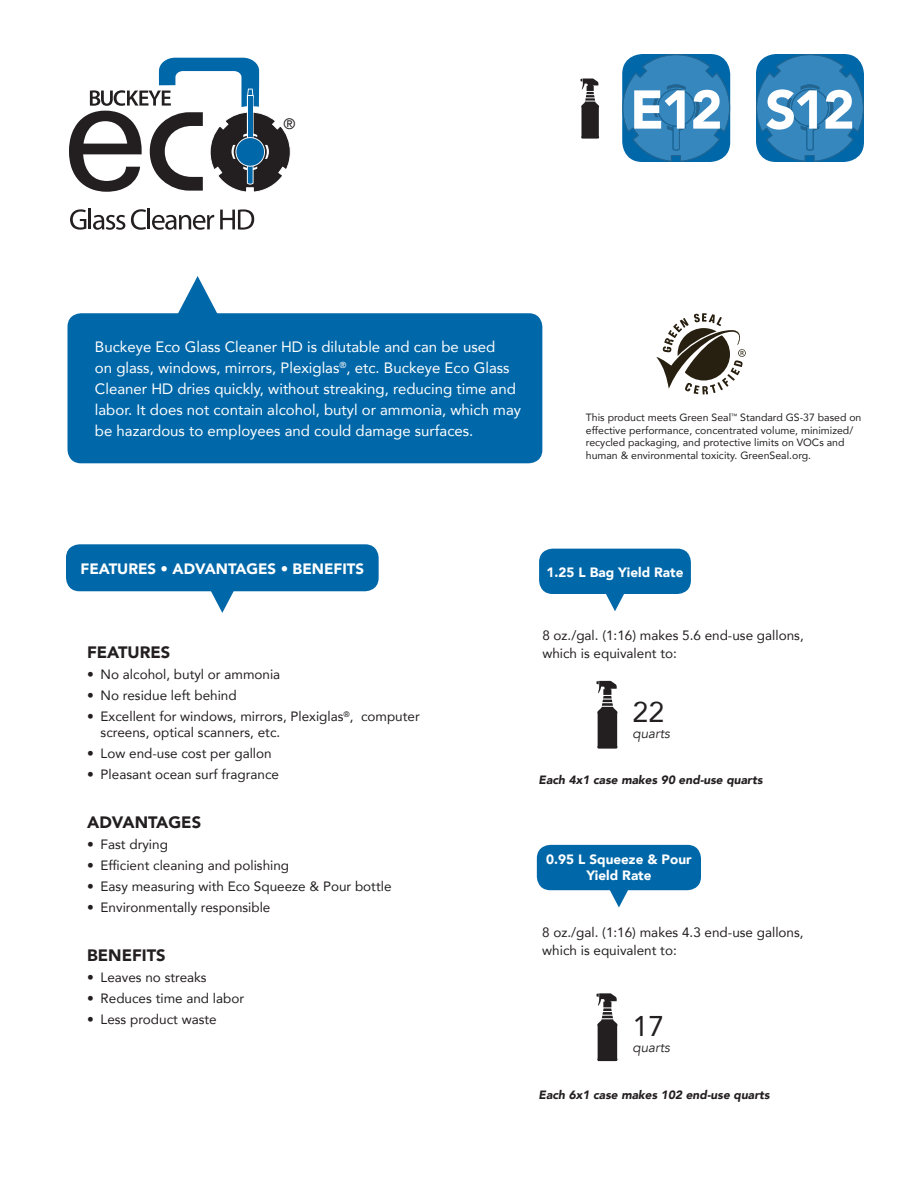
<style>
.page{position:relative;width:918px;height:1188px;background:#fff}
.page>*{position:absolute;margin:0;border:0;box-sizing:border-box;transform-origin:0 0}
.t1{font:900 54px "Avenir";letter-spacing:-.05em;color:#fff}
.t2{font:28.5px "Avenir";color:#231f20}
.t3{font:900 16.5px "Avenir";color:#231f20}
.t4{font:15px/21px "Avenir";color:#fff}
.t5{font:900 15px "Avenir";color:#fff}
.t6{font:15px "Avenir";color:#231f20}
.t7{font:13.5px/18px "Avenir";color:#231f20}
.t8{font:900 13.5px "Avenir";color:#fff}
.t9{font:italic 13.5px "Avenir";color:#231f20}
.t10{font:italic 900 12px "Avenir";color:#231f20}
.t11{font:10.5px/12.6px "Avenir";color:#231f20}
</style>
<div class="page">
<div style="left:66px;top:544px;width:313px;height:47px;background:#0068a9;border-radius:14px"></div>
<svg style="left:69px;top:58px;width:222px;height:134px"></svg>
<div style="left:247px;top:95px;width:7px;height:45px;border:2px solid #fff"></div>
<div style="left:248px;top:96px;width:5px;height:43px;background:#0068a9"></div>
<div style="left:235px;top:137px;width:30px;height:30px;border:2px solid #fff;border-radius:50%"></div>
<div style="left:236px;top:138px;width:28px;height:28px;background:#0068a9;border-radius:50%"></div>
<svg style="left:70px;top:209px;width:16px;height:21px"></svg>
<hr style="left:89px;top:209px;width:2px;height:20px;background:#231f20">
<svg style="left:93px;top:215px;width:32px;height:15px"></svg>
<svg style="left:131px;top:209px;width:15px;height:21px"></svg>
<hr style="left:148px;top:209px;width:2px;height:20px;background:#231f20">
<svg style="left:152px;top:215px;width:62px;height:15px"></svg>
<svg style="left:220px;top:209px;width:34px;height:21px"></svg>
<div style="left:68px;top:313px;width:474px;height:150px;background:#0068a9;border-radius:14px"></div>
<svg style="left:177px;top:276px;width:41px;height:38px"></svg>
<svg style="left:209px;top:591px;width:27px;height:22px"></svg>
<svg style="left:606px;top:594px;width:18px;height:17px"></svg>
<svg style="left:609px;top:890px;width:20px;height:18px"></svg>
<svg style="left:622px;top:54px;width:108px;height:108px;background:#2f81b9"></svg>
<svg style="left:756px;top:54px;width:108px;height:108px;background:#2f81b8"></svg>
<svg style="left:597px;top:681px;width:20px;height:68px"></svg>
<svg style="left:597px;top:993px;width:20px;height:68px"></svg>
<div style="left:539px;top:549px;width:152px;height:45px;background:#0068a9;border-radius:14px"></div>
<div style="left:537px;top:845px;width:164px;height:45px;background:#0068a9;border-radius:14px"></div>
<svg style="left:581px;top:79px;width:18px;height:60px"></svg>
<svg style="left:656px;top:313px;width:90px;height:82px"></svg>
<p class="t6" style="left:284px;top:112px;width:13px">®</p>
<p class="t1" style="left:630px;top:64px;width:94px">E12</p>
<p class="t1" style="left:765px;top:64px;width:91px">S12</p>
<p class="t4" style="left:95px;top:336px;width:428px">Buckeye Eco Glass Cleaner HD is dilutable and can be used<br>on glass, windows, mirrors, Plexiglas<sup>®</sup>, etc. Buckeye Eco Glass Cleaner HD dries quickly, without streaking, reducing time and labor. It does not contain alcohol, butyl or ammonia, which may be hazardous to employees and could damage surfaces.</p>
<p class="t11" style="left:586px;top:411px;width:277px">This product meets Green Seal<sup>™</sup> Standard GS-37 based on effective performance, concentrated volume, minimized/ recycled packaging, and protective limits on VOCs and human &amp; environmental toxicity. GreenSeal.org.</p>
<p class="t5" style="left:81px;top:556px;width:285px">FEATURES • ADVANTAGES • BENEFITS</p>
<p class="t3" style="left:87px;top:638px;width:85px">FEATURES</p>
<p class="t7" style="left:87px;top:665px;width:195px">• No alcohol, butyl or ammonia</p>
<p class="t7" style="left:87px;top:686px;width:151px">• No residue left behind</p>
<p class="t7" style="left:87px;top:707px;width:334px">• Excellent for windows, mirrors, Plexiglas<sup>®</sup>, computer</p>
<p class="t7" style="left:101px;top:723px;width:181px">screens, optical scanners, etc.</p>
<p class="t7" style="left:87px;top:744px;width:186px">• Low end-use cost per gallon</p>
<p class="t7" style="left:87px;top:765px;width:193px">• Pleasant ocean surf fragrance</p>
<p class="t3" style="left:87px;top:808px;width:116px">ADVANTAGES</p>
<p class="t7" style="left:87px;top:835px;width:82px">• Fast drying</p>
<p class="t7" style="left:87px;top:856px;width:204px">• Efficient cleaning and polishing</p>
<p class="t7" style="left:87px;top:877px;width:306px">• Easy measuring with Eco Squeeze &amp; Pour bottle</p>
<p class="t7" style="left:87px;top:898px;width:185px">• Environmentally responsible</p>
<p class="t3" style="left:87px;top:941px;width:80px">BENEFITS</p>
<p class="t7" style="left:87px;top:968px;width:121px">• Leaves no streaks</p>
<p class="t7" style="left:87px;top:989px;width:159px">• Reduces time and labor</p>
<p class="t7" style="left:87px;top:1010px;width:131px">• Less product waste</p>
<p class="t8" style="left:547px;top:561px;width:138px">1.25 L Bag Yield Rate</p>
<p class="t7" style="left:542px;top:626px;width:263px">8 oz./gal. (1:16) makes 5.6 end-use gallons, which is equivalent to:</p>
<p class="t2" style="left:633px;top:690px;width:33px">22</p>
<p class="t9" style="left:633px;top:726px;width:39px">quarts</p>
<p class="t10" style="left:538px;top:770px;width:226px">Each 4x1 case makes 90 end-use quarts</p>
<p class="t8" style="left:546px;top:848px;width:147px">0.95 L Squeeze &amp; Pour</p>
<p class="t8" style="left:586px;top:864px;width:67px">Yield Rate</p>
<p class="t7" style="left:542px;top:923px;width:263px">8 oz./gal. (1:16) makes 4.3 end-use gallons, which is equivalent to:</p>
<p class="t2" style="left:633px;top:1004px;width:33px">17</p>
<p class="t9" style="left:633px;top:1040px;width:39px">quarts</p>
<p class="t10" style="left:538px;top:1085px;width:233px">Each 6x1 case makes 102 end-use quarts</p>
</div>
